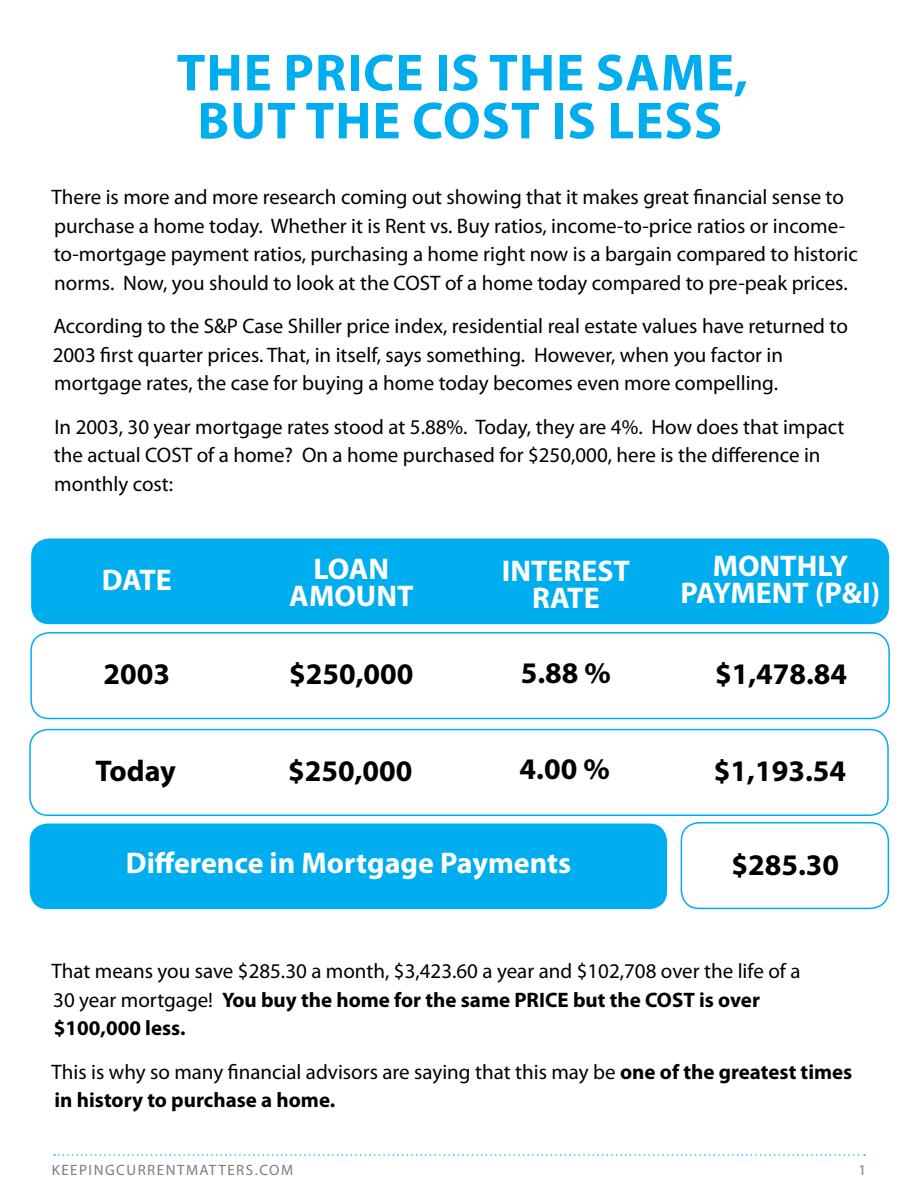
<style>
.page{position:relative;width:918px;height:1188px;background:#fff}
.page>*{position:absolute;margin:0;border:0;box-sizing:border-box;transform-origin:0 0}
.t1{font:700 52.5px/48px "Myriad Pro";letter-spacing:.02em;color:#00aeef;text-align:center}
.t2{font:700 30px/27px "Myriad Pro";color:#fff;text-align:center}
.t3{font:700 30px "Myriad Pro";color:#000}
.t4{font:21px/28.5px "Myriad Pro";color:#000}
.t5{font:15px "Myriad Pro";letter-spacing:.1em;color:#7d7d7d}
.s1{font-weight:700}
</style>
<div class="page">
<svg style="left:54px;top:1154px;width:811px;height:2px"></svg>
<div style="left:31px;top:538px;width:858px;height:86px;background:#00aeef;border-radius:18px"></div>
<div style="left:30px;top:824px;width:637px;height:85px;background:#00aeef;border-radius:18px"></div>
<div style="left:30px;top:632px;width:860px;height:87px;border:2px solid #00aeef;border-radius:18px"></div>
<div style="left:29px;top:729px;width:860px;height:87px;border:2px solid #00aeef;border-radius:18px"></div>
<div style="left:681px;top:822px;width:208px;height:87px;border:2px solid #00aeef;border-radius:18px"></div>
<h1 class="t1" style="left:177px;top:47px;width:573px">THE PRICE IS THE SAME,<br>BUT THE COST IS LESS</h1>
<p class="t4" style="left:52px;top:183px;width:808px">There is more and more research coming out showing that it makes great financial sense to purchase a home today. Whether it is Rent vs. Buy ratios, income-to-price ratios or income&shy;to-mortgage payment ratios, purchasing a home right now is a bargain compared to historic norms. Now, you should to look at the COST of a home today compared to pre-peak prices.</p>
<p class="t4" style="left:53px;top:312px;width:797px">According to the S&amp;P Case Shiller price index, residential real estate values have returned to<br>2003 first quarter prices. That, in itself, says something. However, when you factor in mortgage rates, the case for buying a home today becomes even more compelling.</p>
<p class="t4" style="left:54px;top:412px;width:792px">In 2003, 30 year mortgage rates stood at 5.88%. Today, they are 4%. How does that impact the actual COST of a home? On a home purchased for $250,000, here is the difference in monthly cost:</p>
<h2 class="t2" style="left:102px;top:565px;width:72px">DATE</h2>
<h2 class="t3" style="left:104px;top:654px;width:68px">2003</h2>
<h2 class="t3" style="left:96px;top:751px;width:82px">Today</h2>
<h2 class="t2" style="left:289px;top:554px;width:126px">LOAN<br>AMOUNT</h2>
<h2 class="t2" style="left:502px;top:556px;width:130px">INTEREST<br>RATE</h2>
<h2 class="t2" style="left:681px;top:551px;width:201px">MONTHLY<br>PAYMENT (P&amp;I)</h2>
<h2 class="t3" style="left:289px;top:654px;width:126px">$250,000</h2>
<h2 class="t3" style="left:288px;top:751px;width:126px">$250,000</h2>
<h2 class="t3" style="left:521px;top:653px;width:92px">5.88 %</h2>
<h2 class="t3" style="left:520px;top:750px;width:92px">4.00 %</h2>
<h2 class="t3" style="left:715px;top:654px;width:134px">$1,478.84</h2>
<h2 class="t3" style="left:714px;top:751px;width:134px">$1,193.54</h2>
<h2 class="t2" style="left:126px;top:848px;width:447px">Difference in Mortgage Payments</h2>
<h2 class="t3" style="left:731px;top:845px;width:109px">$285.30</h2>
<p class="t4" style="left:52px;top:957px;width:751px">That means you save $285.30 a month, $3,423.60 a year and $102,708 over the life of a<br>30 year mortgage! <span class="s1">You buy the home for the same PRICE but the COST is over $100,000 less.</span></p>
<p class="t4" style="left:52px;top:1057px;width:802px">This is why so many financial advisors are saying that this may be <span class="s1">one of the greatest times in history to purchase a home.</span></p>
<p class="t5" style="left:52px;top:1161px;width:243px">KEEPINGCURRENTMATTERS.COM</p>
<p class="t5" style="left:859px;top:1161px;width:9px">1</p>
</div>
